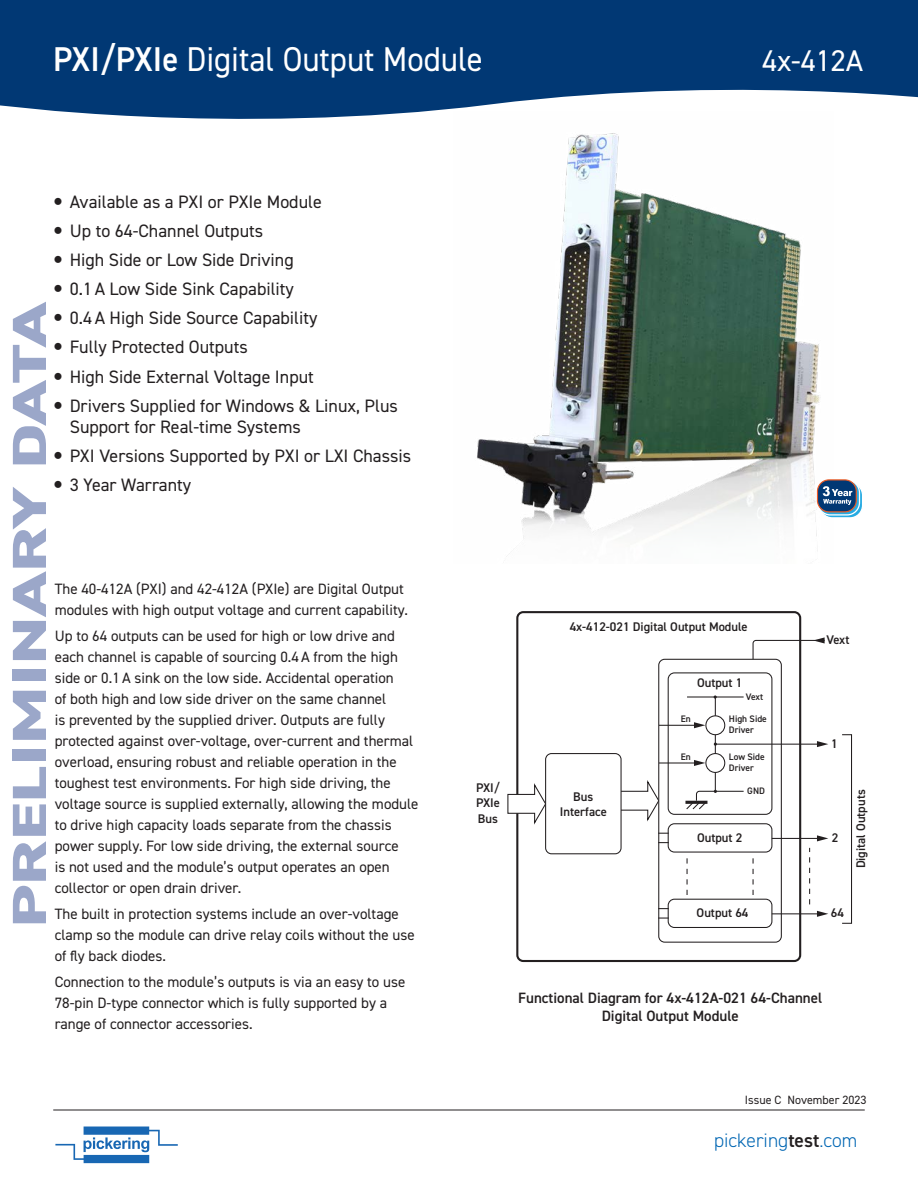
<style>
.page{position:relative;width:918px;height:1188px;background:#fff}
.page>*{position:absolute;margin:0;border:0;box-sizing:border-box;transform-origin:0 0}
.t1{font:800 48px "DIN2014";color:#9ba7c9;scale:1.5 1}
.t2{font:34.5px "DIN2014";color:#fff;scale:.95 1}
.t3{font:30px "DIN2014";color:#fff}
.t4{font:300 19.5px "DIN2014";color:#0166b3}
.t5{font:18px/21.6px "DIN2014";color:#231f20}
.Para{font:15px/21px "DIN2014";color:#231f20}
.Figure_Title{font:600 15px/18px "DIN2014";color:#231f20;text-align:center}
.t6{font:600 12.6px/15.1px "DIN2014";color:#231f20;text-align:justify}
.Issue_No{font:12px "DIN2014";color:#231f20}
.t7{font:600 9.45px/11.2px "DIN2014";color:#231f20}
.s1{font-weight:600}
.s2{font-weight:600;color:#231f20}
</style>
<div class="page">
<img style="left:477px;top:137px;width:346px;height:420px">
<svg style="left:820px;top:483px;width:43px;height:35px"></svg>
<div style="left:819px;top:482px;width:44px;height:37px;border:1px solid #fff;border-radius:13px"></div>
<svg style="left:818px;top:480px;width:42px;height:35px"></svg>
<div style="left:817px;top:480px;width:43px;height:36px;border:1px solid #fff;border-radius:12px"></div>
<div style="left:817px;top:480px;width:39px;height:32px;background:#013874;border-radius:12px"></div>
<div style="left:817px;top:479px;width:40px;height:33px;border:1px solid #ec5922;border-radius:12px"></div>
<svg style="left:823px;top:486px;width:30px;height:19px"></svg>
<div style="left:516px;top:611px;width:285px;height:351px;border:2px solid #231f20;border-radius:6px"></div>
<svg style="left:622px;top:780px;width:36px;height:42px"></svg>
<svg style="left:507px;top:781px;width:38px;height:46px"></svg>
<div style="left:545px;top:753px;width:77px;height:101px;border:1px solid #231f20;border-radius:6px"></div>
<div style="left:658px;top:659px;width:124px;height:284px;border:1px solid #231f20;border-radius:6px"></div>
<div style="left:668px;top:672px;width:104px;height:143px;border:1px solid #231f20;border-radius:6px"></div>
<div style="left:705px;top:715px;width:20px;height:20px;border:1px solid #231f20;border-radius:50%"></div>
<div style="left:705px;top:753px;width:20px;height:20px;border:1px solid #231f20;border-radius:50%"></div>
<hr style="left:687px;top:696px;width:57px;height:2px;background:#231f20">
<hr style="left:660px;top:725px;width:36px;height:1px;background:#231f20">
<svg style="left:694px;top:722px;width:11px;height:6px"></svg>
<hr style="left:660px;top:762px;width:36px;height:2px;background:#231f20">
<svg style="left:694px;top:760px;width:11px;height:6px"></svg>
<svg style="left:714px;top:735px;width:3px;height:19px"></svg>
<svg style="left:714px;top:695px;width:3px;height:21px"></svg>
<svg style="left:686px;top:772px;width:58px;height:38px"></svg>
<hr style="left:716px;top:744px;width:103px;height:1px;background:#231f20">
<svg style="left:817px;top:741px;width:11px;height:6px"></svg>
<div style="left:668px;top:823px;width:104px;height:30px;border:1px solid #231f20;border-radius:6px"></div>
<svg style="left:687px;top:858px;width:1px;height:37px"></svg>
<svg style="left:753px;top:858px;width:1px;height:37px"></svg>
<div style="left:668px;top:899px;width:104px;height:29px;border:1px solid #231f20;border-radius:6px"></div>
<hr style="left:772px;top:838px;width:47px;height:1px;background:#231f20">
<svg style="left:817px;top:835px;width:11px;height:6px"></svg>
<hr style="left:772px;top:913px;width:47px;height:1px;background:#231f20">
<svg style="left:817px;top:911px;width:11px;height:6px"></svg>
<svg style="left:809px;top:848px;width:1px;height:56px"></svg>
<div style="left:842px;top:734px;width:10px;height:190px;border:1px solid #231f20"></div>
<svg style="left:752px;top:637px;width:73px;height:23px"></svg>
<svg style="left:0;top:80px;width:918px;height:57px"></svg>
<svg style="left:55px;top:1127px;width:123px;height:36px"></svg>
<hr style="left:53px;top:1110px;width:812px;height:1px;background:#231f20">
<div style="left:0;top:0;width:918px;height:80px;background:#013874"></div>
<h2 class="t2" style="left:53px;top:38px;width:454px"><span class="s1">PXI/PXIe</span> Digital Output Module</h2>
<h3 class="t3" style="left:762px;top:42px;width:103px">4x-412A</h3>
<h1 class="t1" style="left:-2px;top:928px;width:419px;rotate:-90deg">PRELIMINARY DATA</h1>
<p class="t5" style="left:70px;top:191px;width:254px">Available as a PXI or PXIe Module</p>
<p class="t5" style="left:70px;top:220px;width:195px">Up to 64-Channel Outputs</p>
<p class="t5" style="left:70px;top:249px;width:226px">High Side or Low Side Driving</p>
<p class="t5" style="left:70px;top:278px;width:226px">0.1 A Low Side Sink Capability</p>
<p class="t5" style="left:70px;top:307px;width:249px">0.4 A High Side Source Capability</p>
<p class="t5" style="left:70px;top:336px;width:180px">Fully Protected Outputs</p>
<p class="t5" style="left:70px;top:365px;width:246px">High Side External Voltage Input</p>
<p class="t5" style="left:70px;top:394px;width:330px">Drivers Supplied for Windows &amp; Linux, Plus<br>Support for Real-time Systems</p>
<p class="t5" style="left:70px;top:445px;width:343px">PXI Versions Supported by PXI or LXI Chassis</p>
<p class="t5" style="left:70px;top:474px;width:123px">3 Year Warranty</p>
<p class="Para" style="left:55px;top:578px;width:355px">The 40-412A (PXI) and 42-412A (PXIe) are Digital Output modules with high output voltage and current capability.</p>
<p class="Para" style="left:55px;top:625px;width:365px">Up to 64 outputs can be used for high or low drive and each channel is capable of sourcing 0.4 A from the high side or 0.1 A sink on the low side. Accidental operation<br>of both high and low side driver on the same channel<br>is prevented by the supplied driver. Outputs are fully protected against over-voltage, over-current and thermal overload, ensuring robust and reliable operation in the toughest test environments. For high side driving, the voltage source is supplied externally, allowing the module to drive high capacity loads separate from the chassis power supply. For low side driving, the external source<br>is not used and the module’s output operates an open collector or open drain driver.</p>
<p class="Para" style="left:55px;top:903px;width:362px">The built in protection systems include an over-voltage clamp so the module can drive relay coils without the use of fly back diodes.</p>
<p class="Para" style="left:55px;top:971px;width:352px">Connection to the module’s outputs is via an easy to use<br>78-pin D-type connector which is fully supported by a range of connector accessories.</p>
<p class="t6" style="left:476px;top:780px;width:25px">PXI/ PXIe Bus</p>
<p class="t6" style="left:570px;top:619px;width:180px">4x-412-021 Digital Output Module</p>
<p class="t6" style="left:697px;top:675px;width:47px">Output 1</p>
<p class="t6" style="left:560px;top:789px;width:48px;text-align:center">Bus<br>Interface</p>
<p class="t7" style="left:681px;top:713px;width:11px">En</p>
<p class="t7" style="left:681px;top:750px;width:11px">En</p>
<p class="t7" style="left:746px;top:691px;width:19px">Vext</p>
<p class="t7" style="left:729px;top:713px;width:39px">High Side<br>Driver</p>
<p class="t7" style="left:729px;top:751px;width:37px">Low Side<br>Driver</p>
<p class="t7" style="left:747px;top:785px;width:19px">GND</p>
<p class="t6" style="left:697px;top:829px;width:47px">Output 2</p>
<p class="t6" style="left:697px;top:905px;width:53px">Output 64</p>
<p class="t6" style="left:826px;top:632px;width:25px">Vext</p>
<p class="t6" style="left:831px;top:736px;width:8px">1</p>
<p class="t6" style="left:832px;top:830px;width:8px">2</p>
<p class="t6" style="left:853px;top:868px;width:80px;rotate:-90deg">Digital Outputs</p>
<p class="t6" style="left:831px;top:905px;width:15px">64</p>
<p class="Figure_Title" style="left:518px;top:989px;width:306px">Functional Diagram for 4x-412A-021 64-Channel<br>Digital Output Module</p>
<p class="Issue_No" style="left:745px;top:1092px;width:123px">Issue C November 2023</p>
<h3 class="t4" style="left:714px;top:1129px;width:145px">pickering<span class="s2">test</span>.com</h3>
</div>
